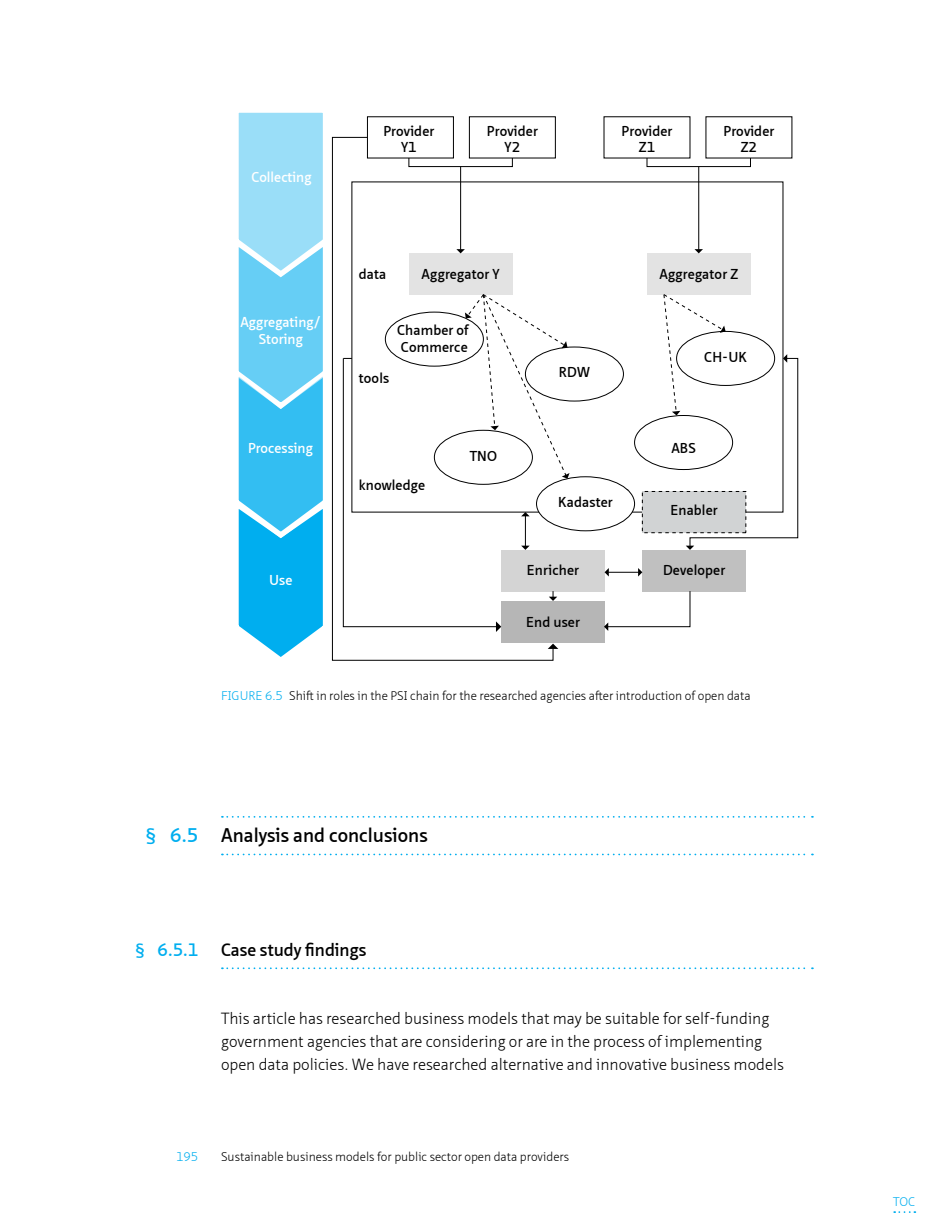
<style>
.page{position:relative;width:938px;height:1221px;background:#fff}
.page>*{position:absolute;margin:0;border:0;box-sizing:border-box;transform-origin:0 0}
.t1{font:600 19.25px "Neue Sans Pro";color:#000}
.t2{font:600 17.5px "Neue Sans Pro";color:#000}
.t3{font:600 17.5px "Neue Sans Pro";color:#00aeef}
.BODY_Normal{font:300 15.75px/22.8px "Neue Sans Pro";color:#000}
.t4{font:600 14px/16.8px "Neue Sans Pro";letter-spacing:.01em;color:#000;text-align:center}
.t5{font:600 14px/16.8px "Neue Sans Pro";color:#fff;text-align:center}
.t6{font:300 12.25px "Neue Sans Pro";color:#000}
.t7{font:300 12.25px "Neue Sans Pro";color:#00aeef}
.s1{color:#00aeef}
</style>
<div class="page">
<svg style="left:222px;top:816px;width:591px;height:1px"></svg>
<svg style="left:222px;top:853px;width:591px;height:2px"></svg>
<svg style="left:222px;top:967px;width:591px;height:2px"></svg>
<svg style="left:238px;top:112px;width:85px;height:545px;background:#5ecbf4"></svg>
<div style="left:501px;top:601px;width:104px;height:41px;background:#b6b6b6"></div>
<div style="left:501px;top:550px;width:104px;height:41px;background:#d4d4d4"></div>
<div style="left:642px;top:550px;width:104px;height:41px;background:#c0c0c0"></div>
<div style="left:647px;top:253px;width:103px;height:41px;background:#e3e3e3"></div>
<svg style="left:331px;top:136px;width:223px;height:525px"></svg>
<svg style="left:547px;top:643px;width:11px;height:6px"></svg>
<hr style="left:608px;top:572px;width:30px;height:1px;background:#000">
<svg style="left:638px;top:568px;width:4px;height:8px"></svg>
<svg style="left:604px;top:568px;width:5px;height:8px"></svg>
<div style="left:642px;top:491px;width:104px;height:41px;background:#d1d3d4"></div>
<div style="left:642px;top:491px;width:104px;height:42px;border:1px dashed #000"></div>
<svg style="left:604px;top:591px;width:87px;height:40px"></svg>
<div style="left:408px;top:157px;width:105px;height:10px;border:1px solid #000"></div>
<div style="left:646px;top:157px;width:105px;height:10px;border:1px solid #000"></div>
<hr style="left:460px;top:166px;width:1px;height:84px;background:#000">
<svg style="left:456px;top:249px;width:9px;height:4px"></svg>
<hr style="left:698px;top:166px;width:1px;height:84px;background:#000">
<svg style="left:694px;top:249px;width:9px;height:4px"></svg>
<div style="left:536px;top:476px;width:99px;height:55px;border:1px solid #000;border-radius:50%"></div>
<svg style="left:342px;top:293px;width:227px;height:339px"></svg>
<svg style="left:662px;top:293px;width:136px;height:257px"></svg>
<svg style="left:894px;top:1211px;width:21px;height:1px"></svg>
<p class="t5" style="left:251px;top:168px;width:62px">Collecting</p>
<p class="t5" style="left:240px;top:313px;width:82px">Aggregating/<br>Storing</p>
<p class="t5" style="left:248px;top:439px;width:66px">Processing</p>
<p class="t5" style="left:269px;top:571px;width:25px">Use</p>
<p class="t4" style="left:383px;top:122px;width:52px">Provider<br>Y1</p>
<p class="t4" style="left:487px;top:122px;width:52px">Provider<br>Y2</p>
<p class="t4" style="left:621px;top:122px;width:52px">Provider<br>Z1</p>
<p class="t4" style="left:723px;top:122px;width:52px">Provider<br>Z2</p>
<p class="t4" style="left:359px;top:265px;width:29px">data</p>
<p class="t4" style="left:421px;top:265px;width:79px">Aggregator Y</p>
<p class="t4" style="left:359px;top:370px;width:32px">tools</p>
<p class="t4" style="left:397px;top:322px;width:73px;text-align:left">Chamber of<br>Commerce</p>
<p class="t4" style="left:470px;top:447px;width:29px">TNO</p>
<p class="t4" style="left:359px;top:476px;width:68px">knowledge</p>
<p class="t4" style="left:659px;top:265px;width:80px">Aggregator Z</p>
<p class="t4" style="left:559px;top:364px;width:33px">RDW</p>
<p class="t4" style="left:556px;top:486px;width:73px">Chamber of</p>
<p class="t4" style="left:558px;top:493px;width:56px">Kadaster</p>
<p class="t4" style="left:704px;top:349px;width:44px">CH-UK</p>
<p class="t4" style="left:671px;top:439px;width:26px">ABS</p>
<p class="t4" style="left:670px;top:502px;width:49px">Enabler</p>
<p class="t4" style="left:527px;top:561px;width:54px">Enricher</p>
<p class="t4" style="left:663px;top:561px;width:64px">Developer</p>
<p class="t4" style="left:526px;top:613px;width:55px">End user</p>
<p class="t7" style="left:221px;top:687px;width:14px">Figure</p>
<p class="t6" style="left:265px;top:687px;width:487px"><span class="s1">6.5</span> Shift in roles in the PSI chain for the researched agencies after introduction of open data</p>
<p class="t1" style="left:145px;top:822px;width:284px"><span class="s1">§ 6.5</span> Analysis and conclusions</p>
<p class="t3" style="left:135px;top:938px;width:65px">§ 6.5.1</p>
<p class="t2" style="left:221px;top:938px;width:147px">Case study findings</p>
<p class="BODY_Normal" style="left:221px;top:1007px;width:564px">This article has researched business models that may be suitable for self-funding government agencies that are considering or are in the process of implementing open data policies. We have researched alternative and innovative business models</p>
<p class="t7" style="left:176px;top:1148px;width:24px">195</p>
<p class="t6" style="left:221px;top:1148px;width:349px">Sustainable business models for public sector open data providers</p>
<p class="t7" style="left:893px;top:1193px;width:23px">TOC</p>
</div>
